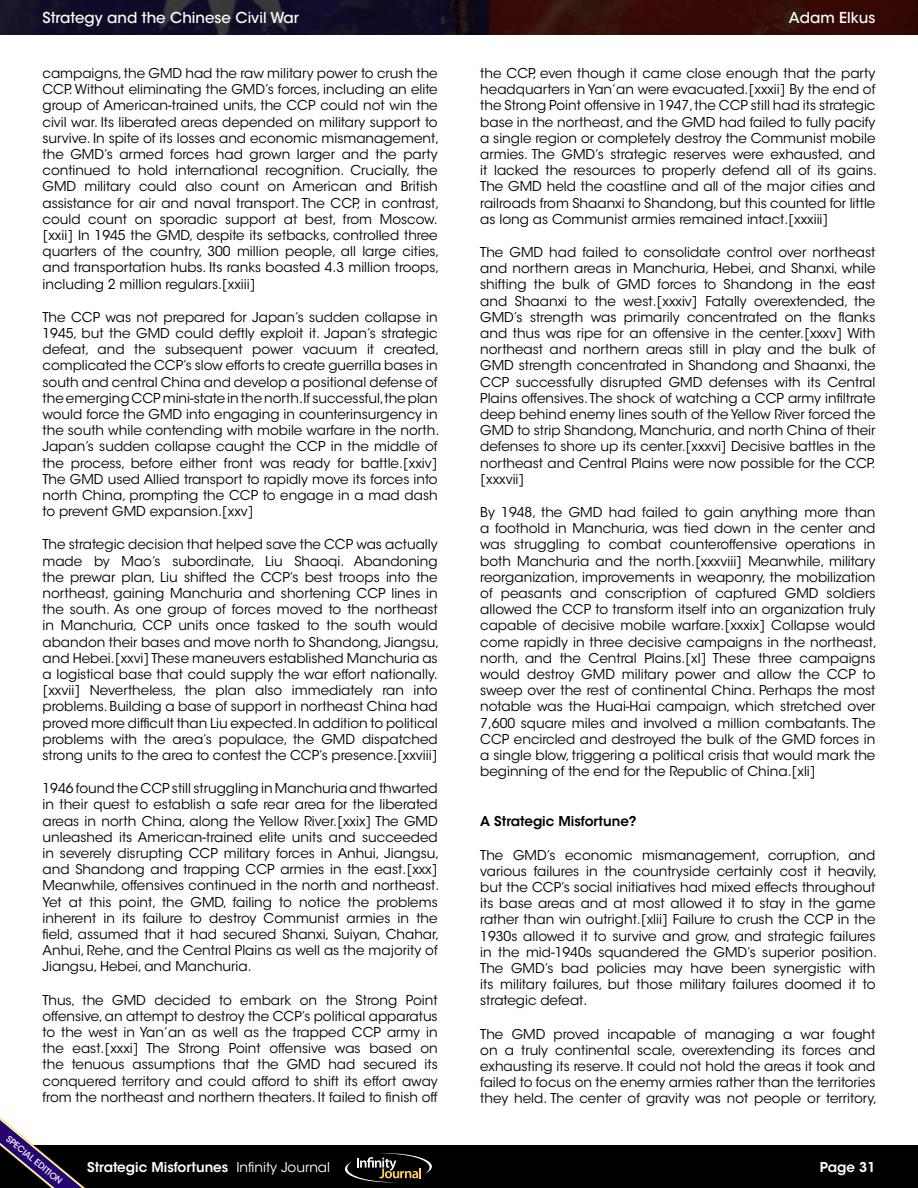
<style>
.page{position:relative;width:918px;height:1188px;background:#fff}
.page>*{position:absolute;margin:0;border:0;box-sizing:border-box;transform-origin:0 0}
.t1{font:500 15px "ITC Avant Garde Std";color:#fff}
.t2{font:13.5px/16.2px "ITC Avant Garde Std";color:#000}
.t3{font:600 13.5px "ITC Avant Garde Std";color:#fff}
.t4{font:600 13.5px "ITC Avant Garde Std";color:#000}
.t5{font:500 8.7px "ITC Avant Garde Std";color:#fff}
.s1{font-weight:400}
</style>
<div class="page">
<div style="left:0;top:1145px;width:918px;height:43px;background:#000"></div>
<svg style="left:345px;top:1153px;width:87px;height:29px"></svg>
<svg style="left:0;top:1117px;width:85px;height:71px"></svg>
<svg style="left:0;top:0;width:918px;height:34px;background:#230e18"></svg>
<p class="t1" style="left:43px;top:8px;width:258px">Strategy and the Chinese Civil War</p>
<p class="t1" style="left:789px;top:8px;width:88px">Adam Elkus</p>
<p class="t2" style="left:43px;top:65px;width:398px">campaigns, the GMD had the raw military power to crush the CCP. Without eliminating the GMD’s forces, including an elite group of American-trained units, the CCP could not win the civil war. Its liberated areas depended on military support to survive. In spite of its losses and economic mismanagement, the GMD’s armed forces had grown larger and the party continued to hold international recognition. Crucially, the GMD military could also count on American and British assistance for air and naval transport. The CCP, in contrast, could count on sporadic support at best, from Moscow. [xxii] In 1945 the GMD, despite its setbacks, controlled three quarters of the country, 300 million people, all large cities, and transportation hubs. Its ranks boasted 4.3 million troops, including 2 million regulars.[xxiii]</p>
<p class="t2" style="left:43px;top:309px;width:398px;text-align:justify">The CCP was not prepared for Japan’s sudden collapse in 1945, but the GMD could deftly exploit it. Japan’s strategic defeat, and the subsequent power vacuum it created, complicated the CCP’s slow efforts to create guerrilla bases in south and central China and develop a positional defense of the emerging CCP mini-state in the north.If successful,the plan would force the GMD into engaging in counterinsurgency in the south while contending with mobile warfare in the north.<br>Japan’s sudden collapse caught the CCP in the middle of the process, before either front was ready for battle.[xxiv] The GMD used Allied transport to rapidly move its forces into north China, prompting the CCP to engage in a mad dash to prevent GMD expansion.[xxv]</p>
<p class="t2" style="left:43px;top:537px;width:398px">The strategic decision that helped save the CCP was actually made by Mao’s subordinate, Liu Shaoqi. Abandoning the prewar plan, Liu shifted the CCP’s best troops into the northeast, gaining Manchuria and shortening CCP lines in the south. As one group of forces moved to the northeast in Manchuria, CCP units once tasked to the south would abandon their bases and move north to Shandong, Jiangsu, and Hebei.[xxvi] These maneuvers established Manchuria as a logistical base that could supply the war effort nationally. [xxvii] Nevertheless, the plan also immediately ran into problems. Building a base of support in northeast China had proved more difficult than Liu expected. In addition to political problems with the area’s populace, the GMD dispatched strong units to the area to contest the CCP’s presence.[xxviii]</p>
<p class="t2" style="left:43px;top:780px;width:398px">1946 found the CCP still struggling in Manchuria and thwarted in their quest to establish a safe rear area for the liberated areas in north China, along the Yellow River.[xxix] The GMD unleashed its American-trained elite units and succeeded in severely disrupting CCP military forces in Anhui, Jiangsu, and Shandong and trapping CCP armies in the east.[xxx] Meanwhile, offensives continued in the north and northeast.<br>Yet at this point, the GMD, failing to notice the problems inherent in its failure to destroy Communist armies in the field, assumed that it had secured Shanxi, Suiyan, Chahar, Anhui, Rehe, and the Central Plains as well as the majority of Jiangsu, Hebei, and Manchuria.</p>
<p class="t2" style="left:43px;top:992px;width:397px;text-align:justify">Thus, the GMD decided to embark on the Strong Point offensive, an attempt to destroy the CCP’s political apparatus to the west in Yan’an as well as the trapped CCP army in the east.[xxxi] The Strong Point offensive was based on the tenuous assumptions that the GMD had secured its conquered territory and could afford to shift its effort away from the northeast and northern theaters. It failed to finish off</p>
<p class="t2" style="left:480px;top:65px;width:398px;text-align:justify">the CCP, even though it came close enough that the party headquarters in Yan’an were evacuated.[xxxii] By the end of the Strong Point offensive in 1947, the CCP still had its strategic base in the northeast, and the GMD had failed to fully pacify a single region or completely destroy the Communist mobile armies. The GMD’s strategic reserves were exhausted, and it lacked the resources to properly defend all of its gains.<br>The GMD held the coastline and all of the major cities and railroads from Shaanxi to Shandong, but this counted for little as long as Communist armies remained intact.[xxxiii]</p>
<p class="t2" style="left:480px;top:244px;width:397px;text-align:justify">The GMD had failed to consolidate control over northeast and northern areas in Manchuria, Hebei, and Shanxi, while shifting the bulk of GMD forces to Shandong in the east and Shaanxi to the west.[xxxiv] Fatally overextended, the GMD’s strength was primarily concentrated on the flanks and thus was ripe for an offensive in the center.[xxxv] With northeast and northern areas still in play and the bulk of GMD strength concentrated in Shandong and Shaanxi, the CCP successfully disrupted GMD defenses with its Central Plains offensives. The shock of watching a CCP army infiltrate deep behind enemy lines south of the Yellow River forced the GMD to strip Shandong, Manchuria, and north China of their defenses to shore up its center.[xxxvi] Decisive battles in the northeast and Central Plains were now possible for the CCP. [xxxvii]</p>
<p class="t2" style="left:480px;top:504px;width:398px">By 1948, the GMD had failed to gain anything more than a foothold in Manchuria, was tied down in the center and was struggling to combat counteroffensive operations in both Manchuria and the north.[xxxviii] Meanwhile, military reorganization, improvements in weaponry, the mobilization of peasants and conscription of captured GMD soldiers allowed the CCP to transform itself into an organization truly capable of decisive mobile warfare.[xxxix] Collapse would come rapidly in three decisive campaigns in the northeast, north, and the Central Plains.[xl] These three campaigns would destroy GMD military power and allow the CCP to sweep over the rest of continental China. Perhaps the most notable was the Huai-Hai campaign, which stretched over 7,600 square miles and involved a million combatants. The CCP encircled and destroyed the bulk of the GMD forces in a single blow, triggering a political crisis that would mark the beginning of the end for the Republic of China.[xli]</p>
<p class="t4" style="left:480px;top:813px;width:158px">A Strategic Misfortune?</p>
<p class="t2" style="left:480px;top:847px;width:398px;text-align:justify">The GMD’s economic mismanagement, corruption, and various failures in the countryside certainly cost it heavily, but the CCP’s social initiatives had mixed effects throughout its base areas and at most allowed it to stay in the game rather than win outright.[xlii] Failure to crush the CCP in the 1930s allowed it to survive and grow, and strategic failures in the mid-1940s squandered the GMD’s superior position.<br>The GMD’s bad policies may have been synergistic with its military failures, but those military failures doomed it to strategic defeat.</p>
<p class="t2" style="left:480px;top:1026px;width:398px">The GMD proved incapable of managing a war fought on a truly continental scale, overextending its forces and exhausting its reserve. It could not hold the areas it took and failed to focus on the enemy armies rather than the territories they held. The center of gravity was not people or territory,</p>
<p class="t5" style="left:11px;top:1133px;width:71px;rotate:40deg">SPECIAL EDITION</p>
<p class="t3" style="left:87px;top:1158px;width:244px">Strategic Misfortunes <span class="s1">Infinity Journal</span></p>
<p class="t3" style="left:820px;top:1158px;width:57px">Page 31</p>
</div>
